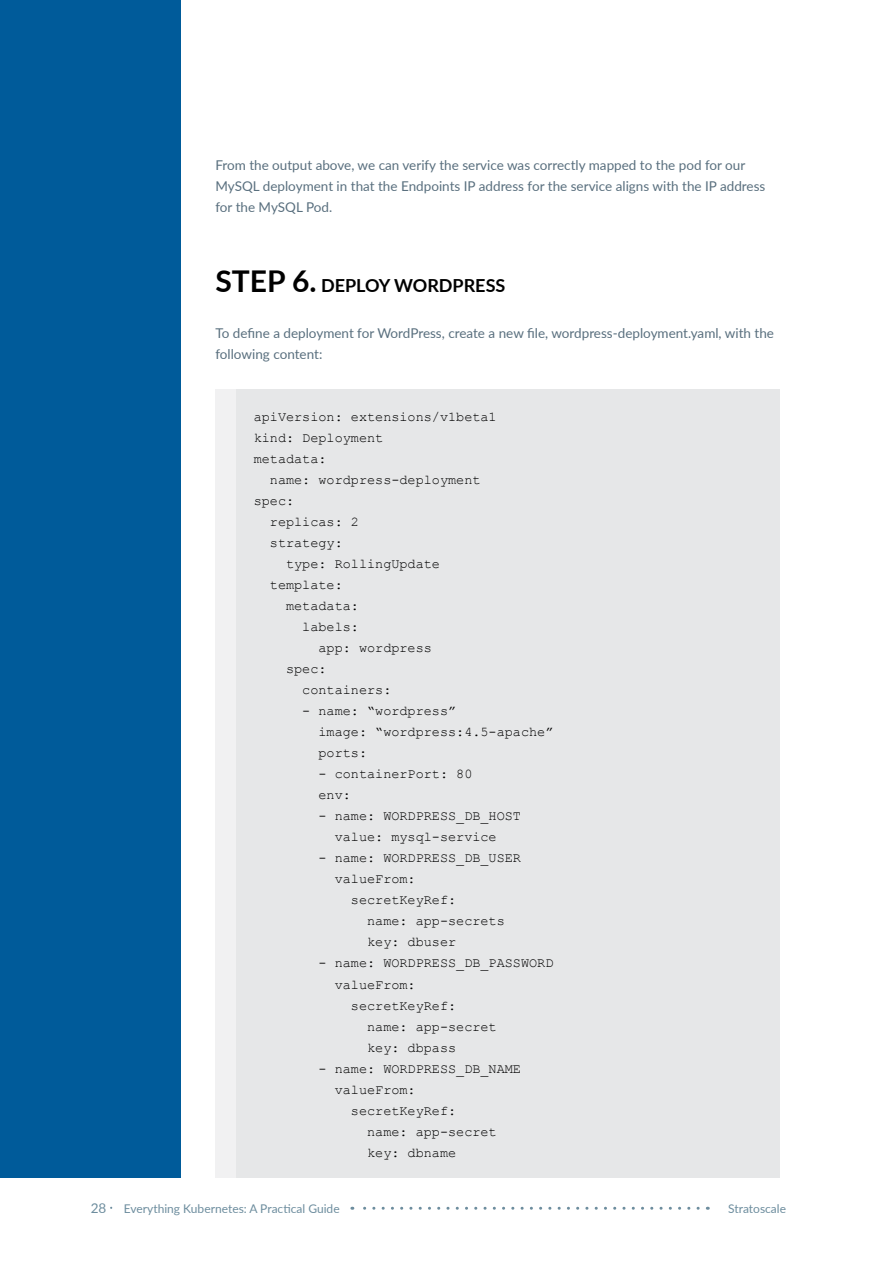
<style>
.page{position:relative;width:893px;height:1263px;background:#fff}
.page>*{position:absolute;margin:0;border:0;box-sizing:border-box;transform-origin:0 0}
.t1{font:700 18px "Lato";color:#000}
.t2{font:13.5px/21px "Courier New";color:#000}
.t3{font:13.5px/21px "Lato";color:#596f7e}
.t4{font:13.5px "Lato";color:#6d8d9e}
.t5{font:12px "Lato";color:#6d8d9e}
.s1{font-size:30px}
</style>
<div class="page">
<div style="left:0;top:0;width:181px;height:1178px;background:#005b9a"></div>
<div style="left:215px;top:389px;width:565px;height:789px;background:#e6e7e8"></div>
<div style="left:215px;top:389px;width:21px;height:789px;background:#f1f1f2"></div>
<svg style="left:352px;top:1207px;width:346px;height:3px"></svg>
<p class="t3" style="left:215px;top:154px;width:551px">From the output above, we can verify the service was correctly mapped to the pod for our<br>MySQL deployment in that the Endpoints IP address for the service aligns with the IP address for the MySQL Pod.</p>
<h1 class="t1" style="left:215px;top:272px;width:291px"><span class="s1">STEP 6.</span> DEPLOY WORDPRESS</h1>
<p class="t3" style="left:215px;top:322px;width:560px">To define a deployment for WordPress, create a new file, wordpress-deployment.yaml, with the following content:</p>
<p class="t2" style="left:254px;top:406px;width:245px">apiVersion: extensions/v1beta1 kind: Deployment<br>metadata:</p>
<p class="t2" style="left:270px;top:469px;width:212px">name: wordpress-deployment</p>
<p class="t2" style="left:254px;top:490px;width:42px">spec:</p>
<p class="t2" style="left:270px;top:511px;width:91px">replicas: 2</p>
<p class="t2" style="left:270px;top:532px;width:74px">strategy:</p>
<p class="t2" style="left:286px;top:553px;width:155px">type: RollingUpdate</p>
<p class="t2" style="left:270px;top:574px;width:74px">template:</p>
<p class="t2" style="left:286px;top:595px;width:74px">metadata:</p>
<p class="t2" style="left:302px;top:616px;width:58px">labels:</p>
<p class="t2" style="left:319px;top:637px;width:115px">app: wordpress</p>
<p class="t2" style="left:286px;top:658px;width:42px">spec:</p>
<p class="t2" style="left:302px;top:679px;width:91px">containers:</p>
<p class="t2" style="left:319px;top:700px;width:236px;text-indent:-16px">- name: “wordpress”<br>image: “wordpress:4.5-apache” ports:</p>
<p class="t2" style="left:319px;top:763px;width:155px">- containerPort: 80 env:</p>
<p class="t2" style="left:335px;top:805px;width:188px;text-indent:-16px">- name: WORDPRESS_DB_HOST value: mysql-service</p>
<p class="t2" style="left:319px;top:847px;width:204px">- name: WORDPRESS_DB_USER</p>
<p class="t2" style="left:335px;top:868px;width:83px">valueFrom:</p>
<p class="t2" style="left:351px;top:889px;width:107px">secretKeyRef:</p>
<p class="t2" style="left:367px;top:910px;width:139px">name: app-secrets</p>
<p class="t2" style="left:367px;top:931px;width:91px">key: dbuser</p>
<p class="t2" style="left:319px;top:952px;width:236px">- name: WORDPRESS_DB_PASSWORD</p>
<p class="t2" style="left:335px;top:973px;width:83px">valueFrom:</p>
<p class="t2" style="left:351px;top:994px;width:107px">secretKeyRef:</p>
<p class="t2" style="left:367px;top:1015px;width:131px">name: app-secret</p>
<p class="t2" style="left:367px;top:1036px;width:91px">key: dbpass</p>
<p class="t2" style="left:319px;top:1057px;width:204px">- name: WORDPRESS_DB_NAME</p>
<p class="t2" style="left:335px;top:1078px;width:83px">valueFrom:</p>
<p class="t2" style="left:351px;top:1099px;width:107px">secretKeyRef:</p>
<p class="t2" style="left:367px;top:1120px;width:131px">name: app-secret</p>
<p class="t2" style="left:367px;top:1141px;width:91px">key: dbname</p>
<p class="t4" style="left:91px;top:1198px;width:17px">28</p>
<p class="t5" style="left:124px;top:1200px;width:217px">Everything Kubernetes: A Practical Guide</p>
<p class="t5" style="left:728px;top:1200px;width:59px">Stratoscale</p>
</div>
